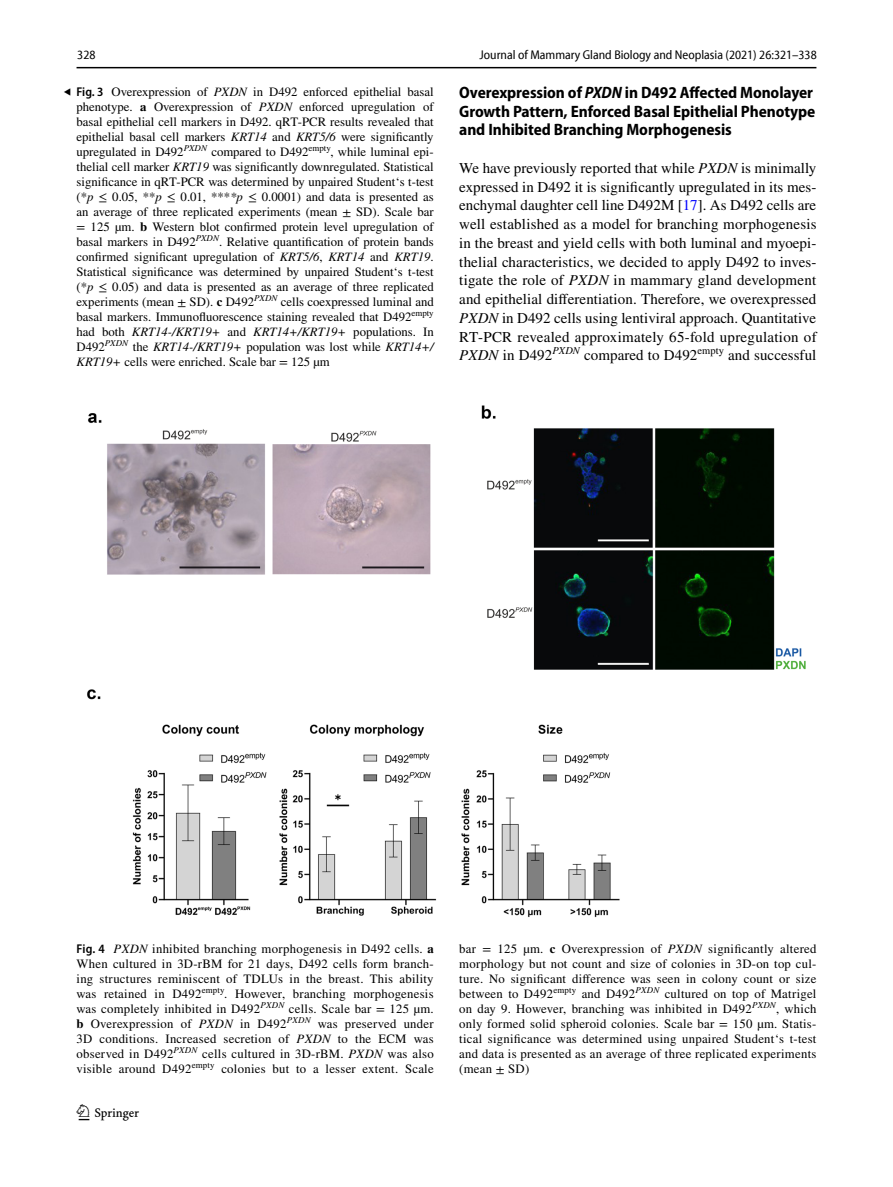
<style>
.page{position:relative;width:893px;height:1187px;background:#fff}
.page>*{position:absolute;margin:0;border:0;box-sizing:border-box;transform-origin:0 0}
.t1{font:22.5px "Springnew Regular 2";color:#000}
.t2{font:700 semi-condensed 16.5px/18.8px "Myriad Pro";letter-spacing:-.005em;color:#000}
.t3{font:15px/18.8px "STIX";letter-spacing:.005em;color:#000;text-align:justify}
.t4{font:12.75px/15px "STIX";letter-spacing:.02em;color:#000;text-align:justify}
.t5{font:semi-condensed 12.75px "Myriad Pro Unic";color:#000}
.s1{font-family:"STIX Math";font-size:12px}
.s2{font-family:"Myriad Pro";font-weight:600;font-stretch:semi-condensed}
.s3{font-style:italic}
.s4{font-weight:700}
.s5{color:#00f}
</style>
<div class="page">
<hr style="left:77px;top:67px;width:739px;height:1px;background:#000">
<img style="left:87px;top:405px;width:719px;height:513px">
<p class="t5" style="left:77px;top:50px;width:20px">328</p>
<p class="t5" style="left:480px;top:50px;width:339px">Journal of Mammary Gland Biology and Neoplasia (2021) 26:321–338</p>
<p class="t4" style="left:77px;top:85px;width:359px;text-indent:-13px"><span class="s1">◂</span> <span class="s2">Fig. 3</span> Overexpression of <span class="s3">PXDN</span> in D492 enforced epithelial basal phenotype. <span class="s4">a</span> Overexpression of <span class="s3">PXDN</span> enforced upregulation of basal epithelial cell markers in D492. qRT-PCR results revealed that epithelial basal cell markers <span class="s3">KRT14</span> and <span class="s3">KRT5/6</span> were significantly upregulated in D492<sup>PXDN</sup> compared to D492<sup>empty</sup>, while luminal epi&shy;thelial cell marker <span class="s3">KRT19</span> was significantly downregulated. Statistical significance in qRT-PCR was determined by unpaired Student‘s t-test (*<span class="s3">p</span> ≤ 0.05, **<span class="s3">p</span> ≤ 0.01, ***<span class="s3">*p</span> ≤ 0.0001) and data is presented as an average of three replicated experiments (mean ± SD). Scale bar = 125 µm. <span class="s4">b</span> Western blot confirmed protein level upregulation of basal markers in D492<sup>PXDN</sup>. Relative quantification of protein bands confirmed significant upregulation of <span class="s3">KRT5/6</span>, <span class="s3">KRT14</span> and <span class="s3">KRT19</span>.<br>Statistical significance was determined by unpaired Student‘s t-test (*<span class="s3">p</span> ≤ 0.05) and data is presented as an average of three replicated experiments (mean ± SD). <span class="s4">c</span> D492<sup>PXDN</sup> cells coexpressed luminal and basal markers. Immunofluorescence staining revealed that D492<sup>empty </sup>had both <span class="s3">KRT14-/KRT19+</span> and <span class="s3">KRT14+/KRT19+</span> populations. In D492<sup>PXDN</sup> the <span class="s3">KRT14-/KRT19+</span> population was lost while <span class="s3">KRT14+/ KRT19+</span> cells were enriched. Scale bar = 125 µm</p>
<p class="t2" style="left:459px;top:83px;width:358px">Overexpression of <span class="s3">PXDN</span> in D492 Affected Monolayer<br>Growth Pattern, Enforced Basal Epithelial Phenotype and Inhibited Branching Morphogenesis</p>
<p class="t3" style="left:459px;top:159px;width:359px">We have previously reported that while <span class="s3">PXDN</span> is minimally expressed in D492 it is significantly upregulated in its mes&shy;enchymal daughter cell line D492M [<span class="s5">17</span>]. As D492 cells are well established as a model for branching morphogenesis in the breast and yield cells with both luminal and myoepi&shy;thelial characteristics, we decided to apply D492 to inves&shy;tigate the role of <span class="s3">PXDN</span> in mammary gland development and epithelial differentiation. Therefore, we overexpressed <span class="s3">PXDN</span> in D492 cells using lentiviral approach. Quantitative RT-PCR revealed approximately 65-fold upregulation of <span class="s3">PXDN</span> in D492<sup>PXDN</sup> compared to D492<sup>empty</sup> and successful</p>
<p class="t4" style="left:77px;top:942px;width:359px"><span class="s2">Fig. 4</span> <span class="s3">PXDN</span> inhibited branching morphogenesis in D492 cells. <span class="s4">a </span>When cultured in 3D-rBM for 21 days, D492 cells form branch&shy;ing structures reminiscent of TDLUs in the breast. This ability was retained in D492<sup>empty</sup>. However, branching morphogenesis was completely inhibited in D492<sup>PXDN</sup> cells. Scale bar = 125 µm. <span class="s4">b</span> Overexpression of <span class="s3">PXDN</span> in D492<sup>PXDN</sup> was preserved under 3D conditions. Increased secretion of <span class="s3">PXDN</span> to the ECM was observed in D492<sup>PXDN</sup> cells cultured in 3D-rBM. <span class="s3">PXDN</span> was also visible around D492<sup>empty</sup> colonies but to a lesser extent. Scale</p>
<p class="t4" style="left:459px;top:942px;width:359px">bar = 125 µm. <span class="s4">c</span> Overexpression of <span class="s3">PXDN</span> significantly altered morphology but not count and size of colonies in 3D-on top cul&shy;ture. No significant difference was seen in colony count or size between to D492<sup>empty</sup> and D492<sup>PXDN</sup> cultured on top of Matrigel on day 9. However, branching was inhibited in D492<sup>PXDN</sup>, which only formed solid spheroid colonies. Scale bar = 150 µm. Statis&shy;tical significance was determined using unpaired Student‘s t-test and data is presented as an average of three replicated experiments (mean ± SD)</p>
<h1 class="t1" style="left:79px;top:1104px;width:62px">1 3</h1>
</div>
